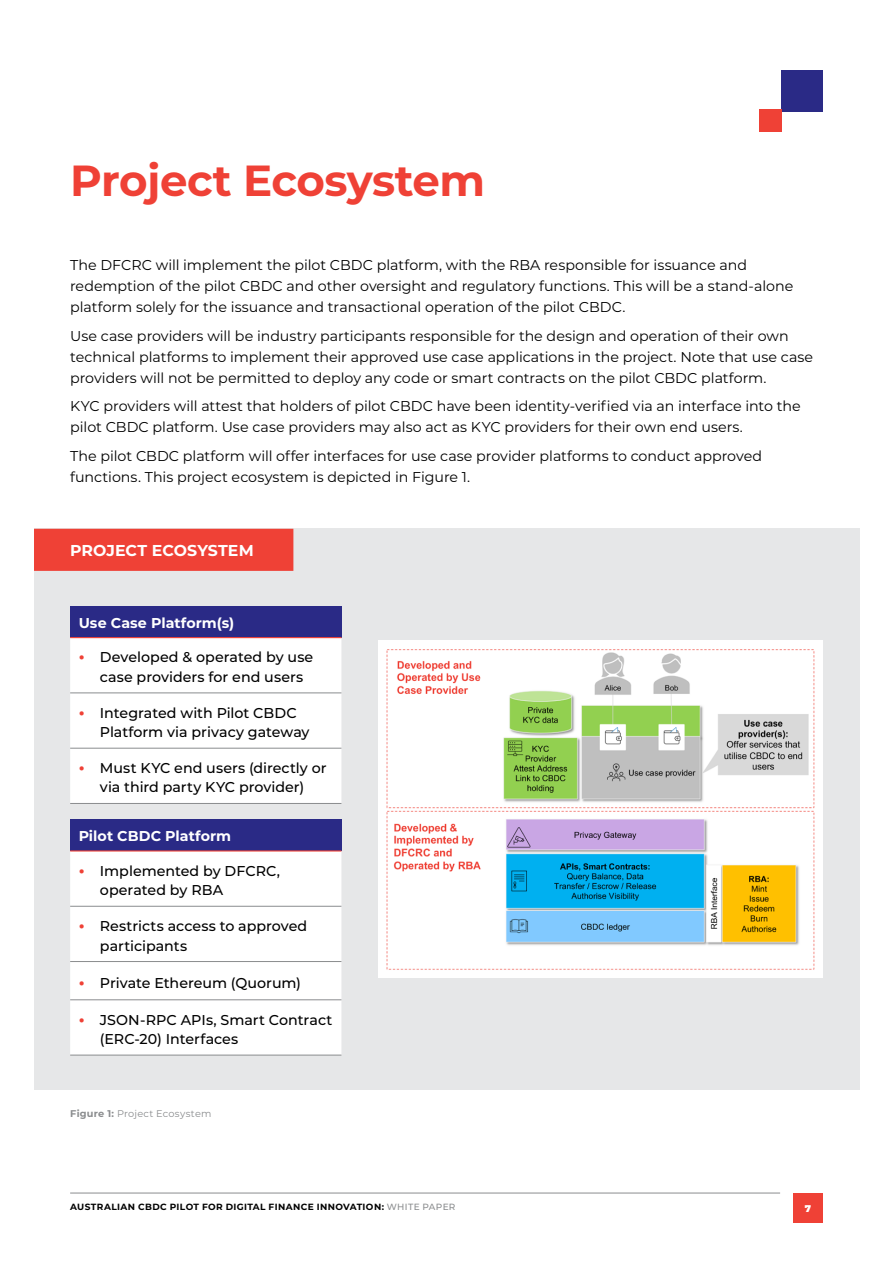
<style>
.page{position:relative;width:893px;height:1263px;background:#fff}
.page>*{position:absolute;margin:0;border:0;box-sizing:border-box;transform-origin:0 0}
.t1{font:700 43.5px "Montserrat";letter-spacing:-.01em;color:#ef4136}
.t2{font:700 15.75px "Montserrat";color:#fff}
.t3{font:14.25px/21px "Montserrat";color:#000}
.t4{font:500 14.25px/19.5px "Montserrat";color:#000}
.t5{font:700 14.25px "Montserrat";letter-spacing:.005em;color:#fff}
.t6{font:9.75px "Montserrat";letter-spacing:.02em;color:#8a8c8e}
.t7{font:900 9.75px "Montserrat";color:#fff}
.t8{font:700 9px "Montserrat";letter-spacing:.045em;color:#000}
.s1{font-weight:700;font-size:16.5px;color:#ef4136}
.s2{font-weight:700}
.s3{font-weight:500;color:#8a8c8e}
</style>
<div class="page">
<div style="left:782px;top:70px;width:41px;height:41px;background:#2a2a86"></div>
<div style="left:760px;top:110px;width:22px;height:22px;background:#ef4136"></div>
<div style="left:34px;top:529px;width:825px;height:561px;background:#e6e7e8"></div>
<div style="left:34px;top:529px;width:259px;height:42px;background:#ef4136"></div>
<div style="left:70px;top:606px;width:271px;height:32px;background:#2a2a86"></div>
<div style="left:70px;top:638px;width:271px;height:165px;background:#fff"></div>
<hr style="left:70px;top:693px;width:271px;height:1px;background:#8a8c8e">
<hr style="left:70px;top:748px;width:271px;height:1px;background:#8a8c8e">
<hr style="left:70px;top:803px;width:271px;height:1px;background:#8a8c8e">
<hr style="left:70px;top:637px;width:271px;height:1px;background:#ef4136">
<div style="left:70px;top:819px;width:271px;height:32px;background:#2a2a86"></div>
<div style="left:70px;top:851px;width:271px;height:204px;background:#fff"></div>
<hr style="left:70px;top:906px;width:271px;height:1px;background:#8a8c8e">
<hr style="left:70px;top:961px;width:271px;height:1px;background:#8a8c8e">
<hr style="left:70px;top:999px;width:271px;height:1px;background:#8a8c8e">
<hr style="left:70px;top:1055px;width:271px;height:1px;background:#8a8c8e">
<hr style="left:70px;top:850px;width:271px;height:1px;background:#ef4136">
<img style="left:379px;top:642px;width:444px;height:333px">
<hr style="left:70px;top:1193px;width:710px;height:1px;background:#8a8c8e">
<div style="left:793px;top:1193px;width:30px;height:29px;background:#ef4136"></div>
<h1 class="t1" style="left:70px;top:149px;width:416px">Project Ecosystem</h1>
<p class="t3" style="left:70px;top:254px;width:725px">The DFCRC will implement the pilot CBDC platform, with the RBA responsible for issuance and redemption of the pilot CBDC and other oversight and regulatory functions. This will be a stand-alone platform solely for the issuance and transactional operation of the pilot CBDC.</p>
<p class="t3" style="left:70px;top:325px;width:745px">Use case providers will be industry participants responsible for the design and operation of their own technical platforms to implement their approved use case applications in the project. Note that use case providers will not be permitted to deploy any code or smart contracts on the pilot CBDC platform.</p>
<p class="t3" style="left:70px;top:395px;width:732px">KYC providers will attest that holders of pilot CBDC have been identity-verified via an interface into the pilot CBDC platform. Use case providers may also act as KYC providers for their own end users.</p>
<p class="t3" style="left:70px;top:445px;width:693px">The pilot CBDC platform will offer interfaces for use case provider platforms to conduct approved functions. This project ecosystem is depicted in Figure 1.</p>
<p class="t2" style="left:70px;top:539px;width:185px">PROJECT ECOSYSTEM</p>
<p class="t5" style="left:79px;top:613px;width:157px">Use Case Platform(s)</p>
<p class="t4" style="left:100px;top:647px;width:215px;text-indent:-21px"><span class="s1">•</span> Developed &amp; operated by use case providers for end users</p>
<p class="t4" style="left:100px;top:702px;width:211px;text-indent:-21px"><span class="s1">•</span> Integrated with Pilot CBDC<br>Platform via privacy gateway</p>
<p class="t4" style="left:79px;top:757px;width:249px;text-align:center"><span class="s1">•</span> Must KYC end users (directly or via third party KYC provider)</p>
<p class="t5" style="left:79px;top:826px;width:154px">Pilot CBDC Platform</p>
<p class="t4" style="left:100px;top:860px;width:182px;text-indent:-21px"><span class="s1">•</span> Implemented by DFCRC, operated by RBA</p>
<p class="t4" style="left:100px;top:916px;width:209px;text-indent:-21px"><span class="s1">•</span> Restricts access to approved participants</p>
<p class="t4" style="left:79px;top:972px;width:224px"><span class="s1">•</span> Private Ethereum (Quorum)</p>
<p class="t4" style="left:100px;top:1009px;width:234px;text-indent:-21px"><span class="s1">•</span> JSON-RPC APIs, Smart Contract (ERC-20) Interfaces</p>
<p class="t6" style="left:70px;top:1106px;width:143px"><span class="s2">Figure 1:</span> Project Ecosystem</p>
<p class="t8" style="left:70px;top:1200px;width:387px">AUSTRALIAN CBDC PILOT FOR DIGITAL FINANCE INNOVATION: <span class="s3">WHITE PAPER</span></p>
<p class="t7" style="left:805px;top:1201px;width:8px">7</p>
</div>
